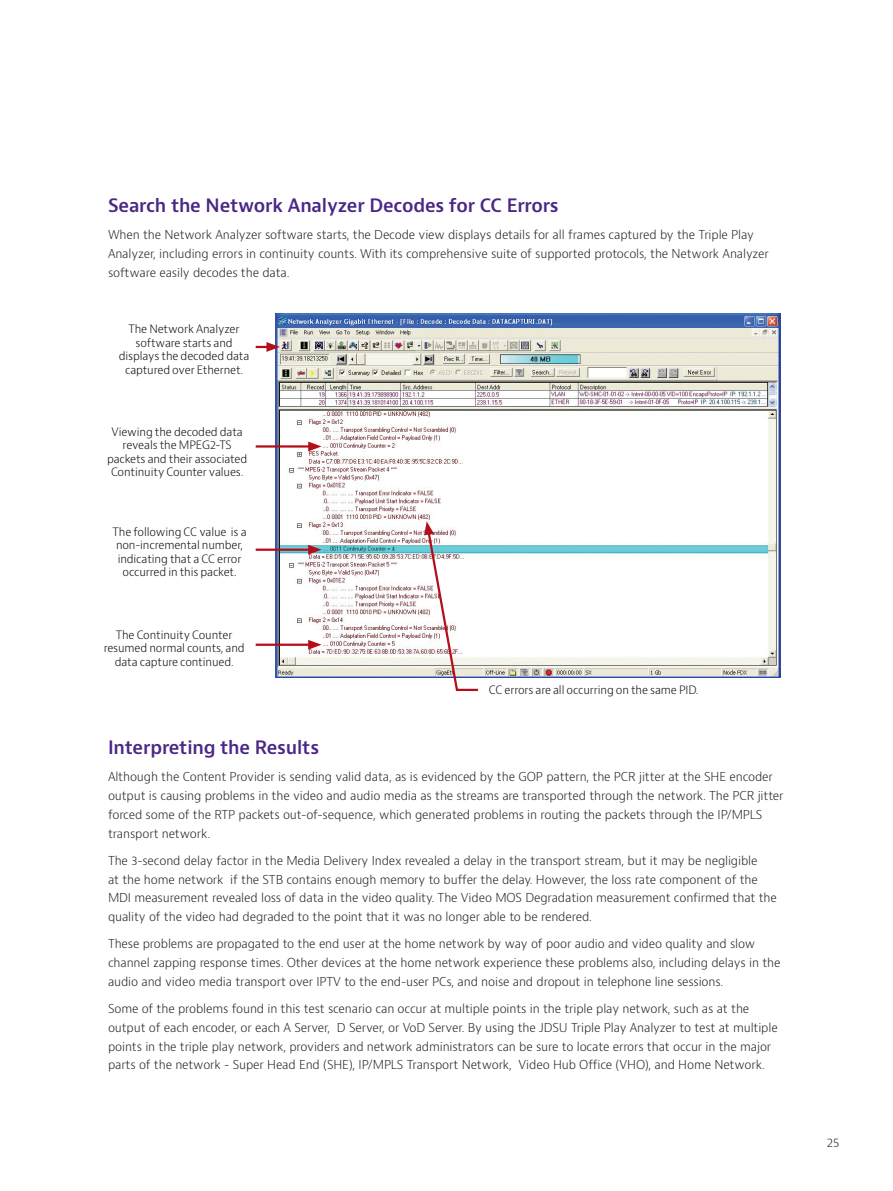
<style>
.page{position:relative;width:893px;height:1191px;background:#fff}
.page>*{position:absolute;margin:0;border:0;box-sizing:border-box;transform-origin:0 0}
.t1{font:600 18px "Bernino Sans";letter-spacing:-.01em;color:#4a2785}
.t2{font:300 12px/18.8px "Bernino Sans";letter-spacing:-.01em;color:#231f20}
.t3{font:300 11.25px/13.5px "Bernino Sans";letter-spacing:-.01em;color:#110a0c;text-align:center}
</style>
<div class="page">
<img style="left:276px;top:314px;width:505px;height:363px">
<svg style="left:256px;top:342px;width:24px;height:10px"></svg>
<hr style="left:256px;top:445px;width:56px;height:2px;background:#b50e1a">
<svg style="left:308px;top:441px;width:14px;height:10px"></svg>
<hr style="left:256px;top:548px;width:56px;height:3px;background:#b50e1a">
<svg style="left:308px;top:545px;width:14px;height:9px"></svg>
<hr style="left:256px;top:643px;width:56px;height:3px;background:#b50e1a">
<svg style="left:308px;top:640px;width:14px;height:9px"></svg>
<svg style="left:424px;top:521px;width:56px;height:170px"></svg>
<h1 class="t1" style="left:108px;top:194px;width:452px">Search the Network Analyzer Decodes for CC Errors</h1>
<p class="t2" style="left:108px;top:226px;width:662px">When the Network Analyzer software starts, the Decode view displays details for all frames captured by the Triple Play<br>Analyzer, including errors in continuity counts. With its comprehensive suite of supported protocols, the Network Analyzer software easily decodes the data.</p>
<p class="t3" style="left:119px;top:322px;width:132px">The Network Analyzer software starts and displays the decoded data captured over Ethernet.</p>
<p class="t3" style="left:107px;top:425px;width:142px">Viewing the decoded data reveals the MPEG2-TS packets and their associated<br>Continuity Counter values.</p>
<p class="t3" style="left:113px;top:525px;width:136px">The following CC value is a non-incremental number, indicating that a CC error occurred in this packet.</p>
<p class="t3" style="left:104px;top:628px;width:142px">The Continuity Counter resumed normal counts, and data capture continued.</p>
<p class="t3" style="left:489px;top:683px;width:211px">CC errors are all occurring on the same PID.</p>
<h1 class="t1" style="left:108px;top:736px;width:213px">Interpreting the Results</h1>
<p class="t2" style="left:108px;top:768px;width:677px">Although the Content Provider is sending valid data, as is evidenced by the GOP pattern, the PCR jitter at the SHE encoder output is causing problems in the video and audio media as the streams are transported through the network. The PCR jitter forced some of the RTP packets out-of-sequence, which generated problems in routing the packets through the IP/MPLS transport network.</p>
<p class="t2" style="left:108px;top:851px;width:670px">The 3-second delay factor in the Media Delivery Index revealed a delay in the transport stream, but it may be negligible<br>at the home network if the STB contains enough memory to buffer the delay. However, the loss rate component of the MDI measurement revealed loss of data in the video quality. The Video MOS Degradation measurement confirmed that the quality of the video had degraded to the point that it was no longer able to be rendered.</p>
<p class="t2" style="left:108px;top:935px;width:674px">These problems are propagated to the end user at the home network by way of poor audio and video quality and slow channel zapping response times. Other devices at the home network experience these problems also, including delays in the audio and video media transport over IPTV to the end-user PCs, and noise and dropout in telephone line sessions.</p>
<p class="t2" style="left:108px;top:999px;width:671px">Some of the problems found in this test scenario can occur at multiple points in the triple play network, such as at the output of each encoder, or each A Server, D Server, or VoD Server. By using the JDSU Triple Play Analyzer to test at multiple points in the triple play network, providers and network administrators can be sure to locate errors that occur in the major parts of the network - Super Head End (SHE), IP/MPLS Transport Network, Video Hub Office (VHO), and Home Network.</p>
<p class="t2" style="left:827px;top:1133px;width:14px">25</p>
</div>
